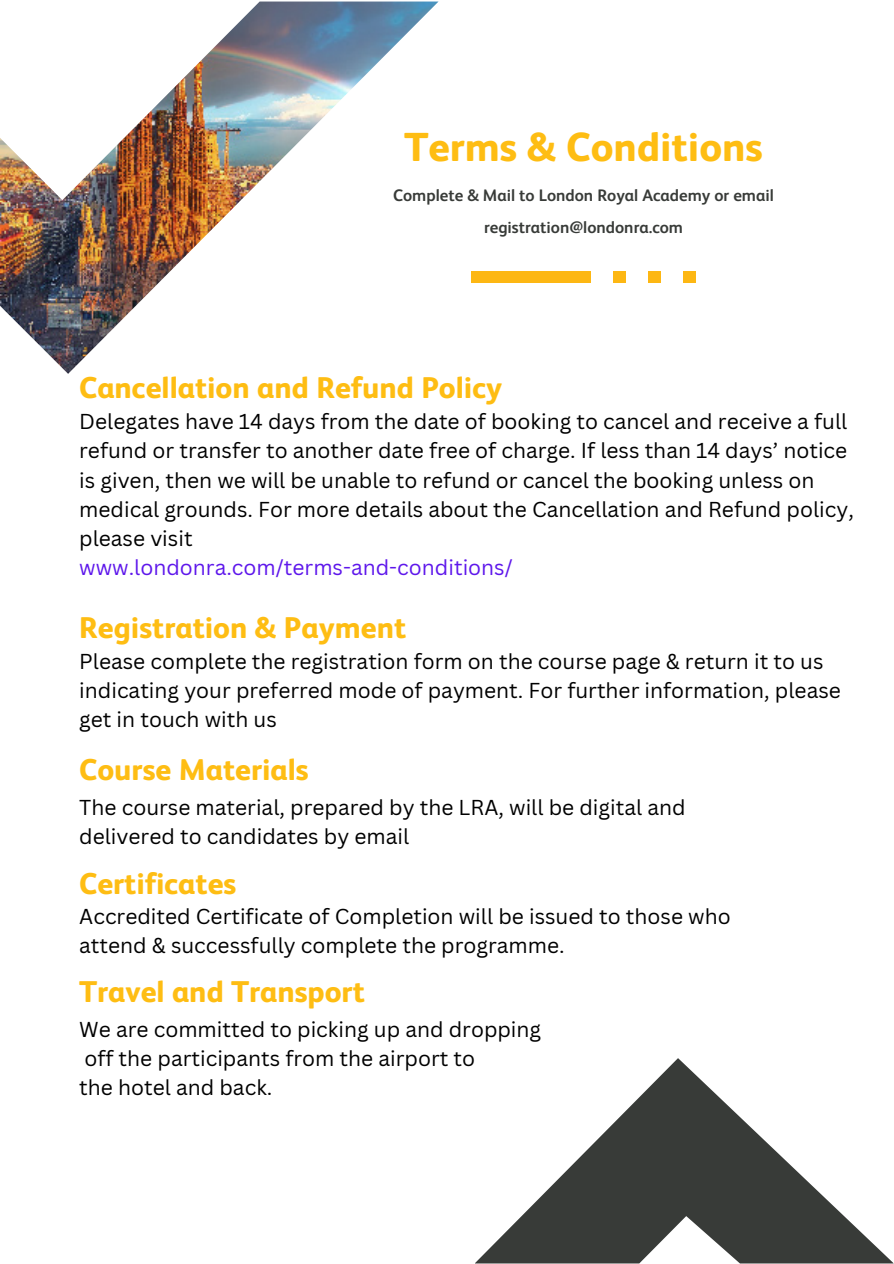
<style>
.page{position:relative;width:894px;height:1264px;background:#fff}
.page>*{position:absolute;margin:0;border:0;box-sizing:border-box;transform-origin:0 0}
.t1{font:800 40.5px "FS Albert Arabic";color:#febd13}
.t2{font:800 30px "FS Albert Arabic";color:#febd13}
.t3{font:21px/29.2px "Canva Sans";color:#000}
.t4{font:700 16.65px/32.7px "FS Albert Arabic";color:#383b38;text-align:center}
.s1{color:#5e17eb}
</style>
<div class="page">
<svg style="left:475px;top:1058px;width:418px;height:205px"></svg>
<img style="left:0;top:2px;width:438px;height:371px">
<div style="left:471px;top:271px;width:119px;height:11px;background:#fdb713"></div>
<div style="left:613px;top:271px;width:12px;height:11px;background:#fdb713"></div>
<div style="left:648px;top:271px;width:12px;height:11px;background:#fdb713"></div>
<div style="left:683px;top:271px;width:12px;height:11px;background:#fdb713"></div>
<p class="t1" style="left:404px;top:123px;width:360px">Terms &amp; Conditions</p>
<p class="t4" style="left:393px;top:178px;width:382px">Complete &amp; Mail to London Royal Academy or email registration@londonra.com</p>
<h1 class="t2" style="left:79px;top:370px;width:424px">Cancellation and Refund Policy</h1>
<h2 class="t3" style="left:79px;top:406px;width:776px">Delegates have 14 days from the date of booking to cancel and receive a full refund or transfer to another date free of charge. If less than 14 days’ notice is given, then we will be unable to refund or cancel the booking unless on medical grounds. For more details about the Cancellation and Refund policy, please visit<br><span class="s1">www.londonra.com/terms-and-conditions/</span></h2>
<h1 class="t2" style="left:79px;top:610px;width:328px">Registration &amp; Payment</h1>
<h2 class="t3" style="left:79px;top:646px;width:763px">Please complete the registration form on the course page &amp; return it to us indicating your preferred mode of payment. For further information, please get in touch with us</h2>
<h1 class="t2" style="left:79px;top:752px;width:231px">Course Materials</h1>
<h2 class="t3" style="left:79px;top:792px;width:607px">The course material, prepared by the LRA, will be digital and delivered to candidates by email</h2>
<h1 class="t2" style="left:79px;top:865px;width:158px">Certificates</h1>
<h2 class="t3" style="left:79px;top:900px;width:652px">Accredited Certificate of Completion will be issued to those who attend &amp; successfully complete the programme.</h2>
<h1 class="t2" style="left:79px;top:974px;width:287px">Travel and Transport</h1>
<h2 class="t3" style="left:79px;top:1014px;width:463px">We are committed to picking up and dropping off the participants from the airport to<br>the hotel and back.</h2>
</div>
